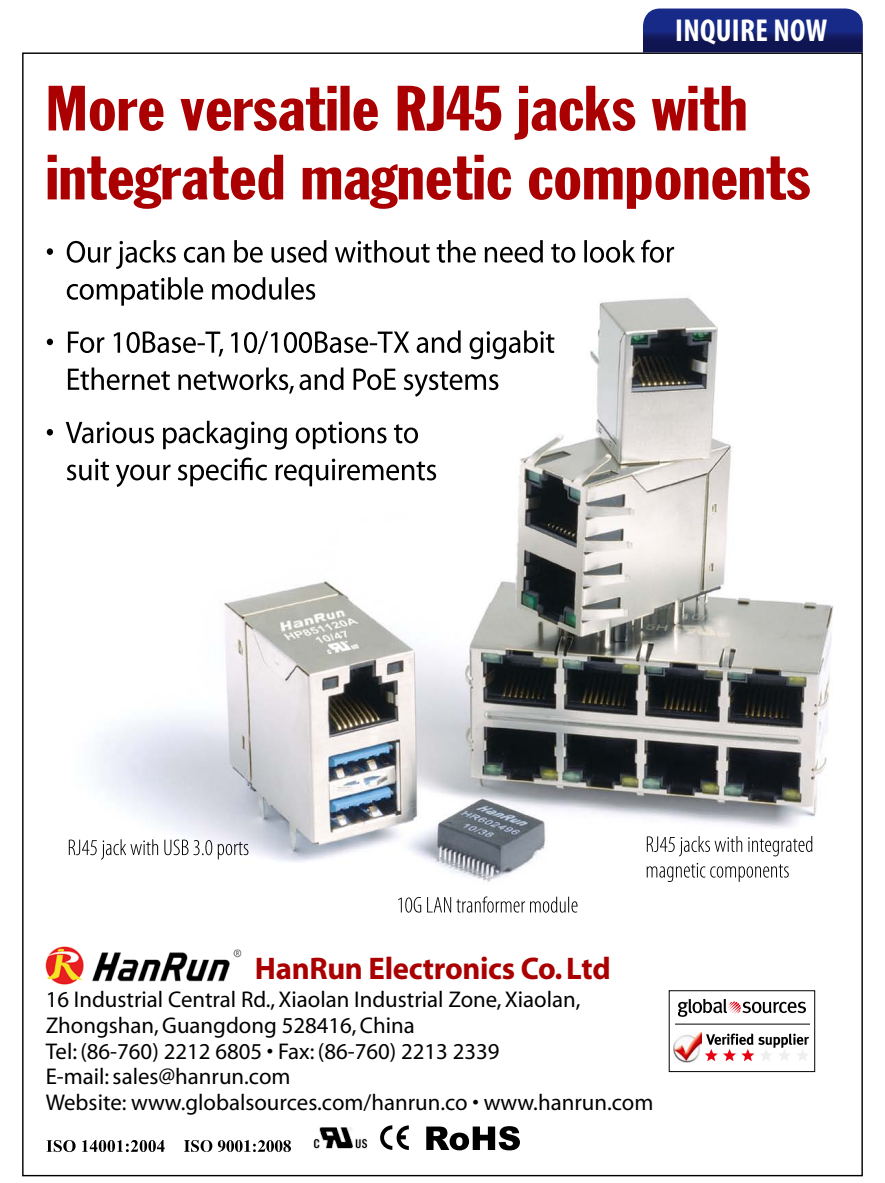
<style>
.page{position:relative;width:885px;height:1183px;background:#fff}
.page>*{position:absolute;margin:0;border:0;box-sizing:border-box;transform-origin:0 0}
.t1{font:700 condensed 31.8px "Myriad Pro";letter-spacing:.01em;color:#fff}
.t2{font:700 31.2px "Myriad";letter-spacing:-.01em;color:#aa0001}
.t3{font:22.8px/25.8px "Myriad";color:#000}
</style>
<div class="page">
<img style="left:46px;top:85px;width:787px;height:1068px">
<svg style="left:48px;top:155px;width:761px;height:54px"></svg>
<svg style="left:49px;top:86px;width:696px;height:54px"></svg>
<svg style="left:67px;top:457px;width:369px;height:30px"></svg>
<svg style="left:47px;top:420px;width:371px;height:29px"></svg>
<svg style="left:68px;top:367px;width:430px;height:29px"></svg>
<svg style="left:47px;top:330px;width:507px;height:29px"></svg>
<svg style="left:67px;top:277px;width:248px;height:28px"></svg>
<svg style="left:47px;top:240px;width:627px;height:29px"></svg>
<svg style="left:426px;top:1125px;width:94px;height:24px"></svg>
<img style="left:313px;top:1127px;width:54px;height:20px">
<svg style="left:380px;top:1124px;width:29px;height:25px"></svg>
<svg style="left:46px;top:1139px;width:118px;height:12px"></svg>
<svg style="left:184px;top:1138px;width:107px;height:14px"></svg>
<div style="left:669px;top:990px;width:145px;height:81px;background:#fff"></div>
<svg style="left:678px;top:998px;width:127px;height:18px"></svg>
<svg style="left:705px;top:1033px;width:104px;height:27px"></svg>
<img style="left:673px;top:1032px;width:28px;height:29px">
<hr style="left:675px;top:1023px;width:134px;height:1px;background:#000">
<svg style="left:69px;top:839px;width:179px;height:20px"></svg>
<svg style="left:646px;top:862px;width:142px;height:19px"></svg>
<svg style="left:646px;top:835px;width:166px;height:21px"></svg>
<svg style="left:398px;top:896px;width:179px;height:16px"></svg>
<img style="left:45px;top:944px;width:204px;height:41px">
<svg style="left:643px;top:9px;width:219px;height:43px"></svg>
<h1 class="t1" style="left:675px;top:11px;width:154px">INQUIRE NOW</h1>
<h2 class="t2" style="left:255px;top:951px;width:357px">HanRun Electronics Co. Ltd</h2>
<p class="t3" style="left:46px;top:987px;width:609px">16 Industrial Central Rd., Xiaolan Industrial Zone, Xiaolan, Zhongshan, Guangdong 528416, China<br>Tel: (86-760) 2212 6805 • Fax: (86-760) 2213 2339<br>E-mail: sales@hanrun.com<br>Website: www.globalsources.com/hanrun.co • www.hanrun.com</p>
</div>
